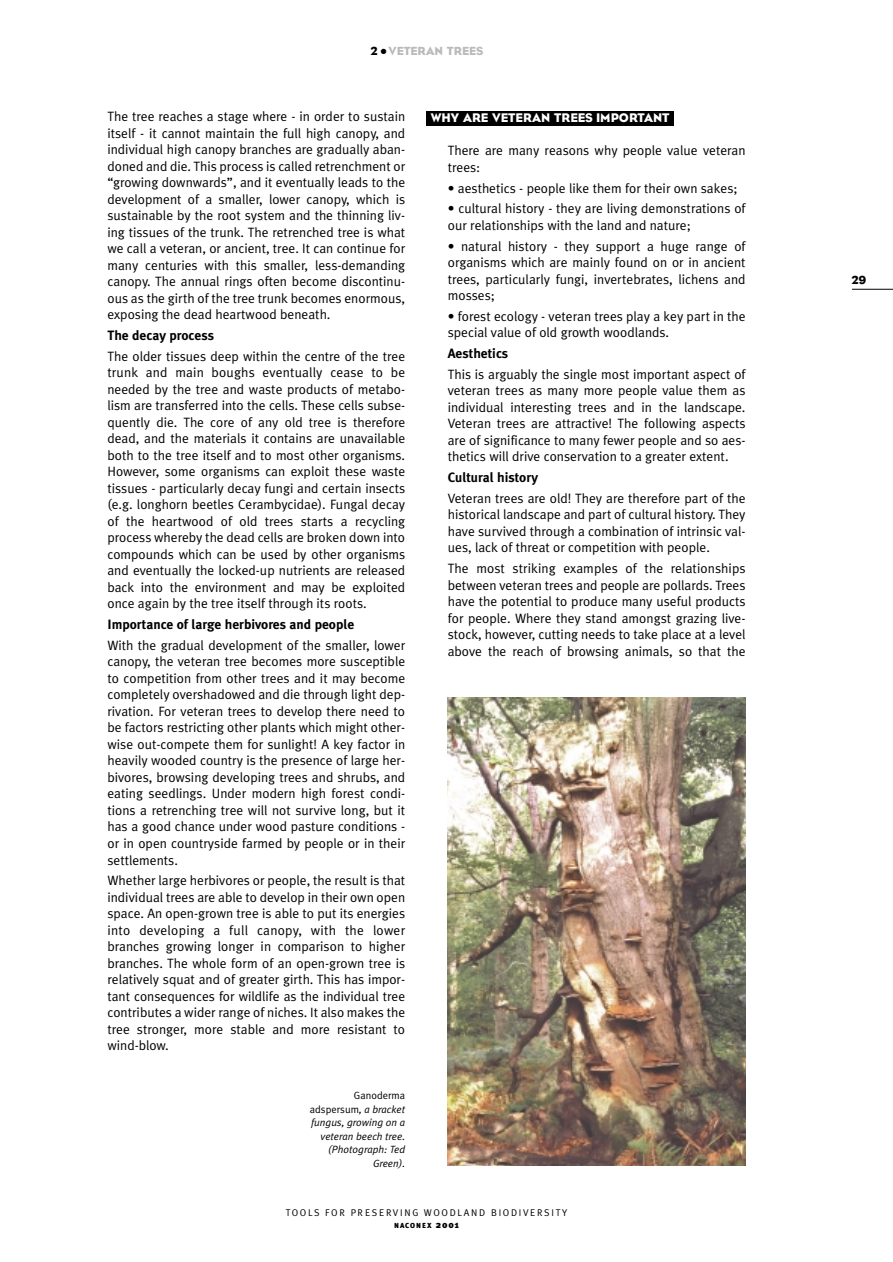
<style>
.page{position:relative;width:893px;height:1262px;background:#fff}
.page>*{position:absolute;margin:0;border:0;box-sizing:border-box;transform-origin:0 0}
.t1{font:13.5px/16.5px "Meta Plus Normal";color:#000;text-align:justify}
.t2{font:700 13.5px "Meta Plus";color:#000}
.t3{font:12.75px "Bureau Eagle";color:#fff}
.t4{font:12px "Bureau Eagle";color:#bababa}
.t5{font:12px "Bureau Eagle";color:#000}
.t6{font:italic 10.5px/13.5px "Meta Plus Normal";color:#000;text-align:right}
.t7{font:9.75px "Meta Plus Normal";letter-spacing:.165em;color:#000}
.t8{font:900 7.35px "Meta Plus";letter-spacing:.135em;color:#000}
.s1{color:#000}
.s2{font-size:9px;color:#000}
.s3{font-style:normal}
.s4{font-size:9.75px}
</style>
<div class="page">
<hr style="left:851px;top:289px;width:41px;height:1px;background:#000">
<img style="left:448px;top:697px;width:297px;height:468px">
<div style="left:426px;top:111px;width:247px;height:14px;background:#000"></div>
<p class="t4" style="left:371px;top:47px;width:114px"><span class="s1">2</span> <span class="s2">•</span> VETERAN TREES</p>
<p class="t1" style="left:107px;top:110px;width:299px">The tree reaches a stage where - in order to sustain itself - it cannot maintain the full high canopy, and individual high canopy branches are gradually aban&shy;doned and die. This process is called retrenchment or “growing downwards”, and it eventually leads to the development of a smaller, lower canopy, which is sustainable by the root system and the thinning liv&shy;ing tissues of the trunk. The retrenched tree is what we call a veteran, or ancient, tree. It can continue for many centuries with this smaller, less-demanding canopy. The annual rings often become discontinu&shy;ous as the girth of the tree trunk becomes enormous, exposing the dead heartwood beneath.</p>
<p class="t2" style="left:107px;top:331px;width:108px">The decay process</p>
<p class="t1" style="left:107px;top:349px;width:299px">The older tissues deep within the centre of the tree trunk and main boughs eventually cease to be needed by the tree and waste products of metabo&shy;lism are transferred into the cells. These cells subse&shy;quently die. The core of any old tree is therefore dead, and the materials it contains are unavailable both to the tree itself and to most other organisms.<br>However, some organisms can exploit these waste tissues - particularly decay fungi and certain insects (e.g. longhorn beetles Cerambycidae). Fungal decay of the heartwood of old trees starts a recycling process whereby the dead cells are broken down into compounds which can be used by other organisms and eventually the locked-up nutrients are released back into the environment and may be exploited once again by the tree itself through its roots.</p>
<p class="t2" style="left:107px;top:620px;width:248px">Importance of large herbivores and people</p>
<p class="t1" style="left:107px;top:638px;width:299px">With the gradual development of the smaller, lower canopy, the veteran tree becomes more susceptible to competition from other trees and it may become completely overshadowed and die through light dep&shy;rivation. For veteran trees to develop there need to be factors restricting other plants which might other&shy;wise out-compete them for sunlight! A key factor in heavily wooded country is the presence of large her&shy;bivores, browsing developing trees and shrubs, and eating seedlings. Under modern high forest condi&shy;tions a retrenching tree will not survive long, but it has a good chance under wood pasture conditions - or in open countryside farmed by people or in their settlements.</p>
<p class="t1" style="left:107px;top:873px;width:299px">Whether large herbivores or people, the result is that individual trees are able to develop in their own open space. An open-grown tree is able to put its energies into developing a full canopy, with the lower branches growing longer in comparison to higher branches. The whole form of an open-grown tree is relatively squat and of greater girth. This has impor&shy;tant consequences for wildlife as the individual tree contributes a wider range of niches. It also makes the tree stronger, more stable and more resistant to wind-blow.</p>
<p class="t6" style="left:310px;top:1090px;width:97px"><span class="s3">Ganoderma adspersum</span>, a bracket fungus, growing on a veteran beech tree. (Photograph: Ted<br>Green).</p>
<p class="t3" style="left:431px;top:113px;width:240px">WHY ARE VETERAN TREES IMPORTANT</p>
<p class="t1" style="left:448px;top:144px;width:299px">There are many reasons why people value veteran trees:</p>
<p class="t1" style="left:448px;top:181px;width:291px">• aesthetics - people like them for their own sakes;</p>
<p class="t1" style="left:448px;top:202px;width:299px">• cultural history - they are living demonstrations of our relationships with the land and nature;</p>
<p class="t1" style="left:448px;top:239px;width:299px">• natural history - they support a huge range of organisms which are mainly found on or in ancient trees, particularly fungi, invertebrates, lichens and mosses;</p>
<p class="t1" style="left:448px;top:309px;width:299px">• forest ecology - veteran trees play a key part in the special value of old growth woodlands.</p>
<p class="t2" style="left:448px;top:349px;width:62px">Aesthetics</p>
<p class="t1" style="left:448px;top:367px;width:299px">This is arguably the single most important aspect of veteran trees as many more people value them as individual interesting trees and in the landscape.<br>Veteran trees are attractive! The following aspects are of significance to many fewer people and so aes&shy;thetics will drive conservation to a greater extent.</p>
<p class="t2" style="left:448px;top:473px;width:92px">Cultural history</p>
<p class="t1" style="left:448px;top:491px;width:299px">Veteran trees are old! They are therefore part of the historical landscape and part of cultural history. They have survived through a combination of intrinsic val&shy;ues, lack of threat or competition with people.</p>
<p class="t1" style="left:448px;top:561px;width:299px">The most striking examples of the relationships between veteran trees and people are pollards. Trees have the potential to produce many useful products for people. Where they stand amongst grazing live&shy;stock, however, cutting needs to take place at a level above the reach of browsing animals, so that the</p>
<p class="t7" style="left:286px;top:1208px;width:283px">TOOLS FOR PRESERVING WOODLAND BIODIVERSITY</p>
<p class="t8" style="left:394px;top:1222px;width:66px">NACONEX <span class="s4">2001</span></p>
<p class="t5" style="left:851px;top:275px;width:16px">29</p>
</div>
